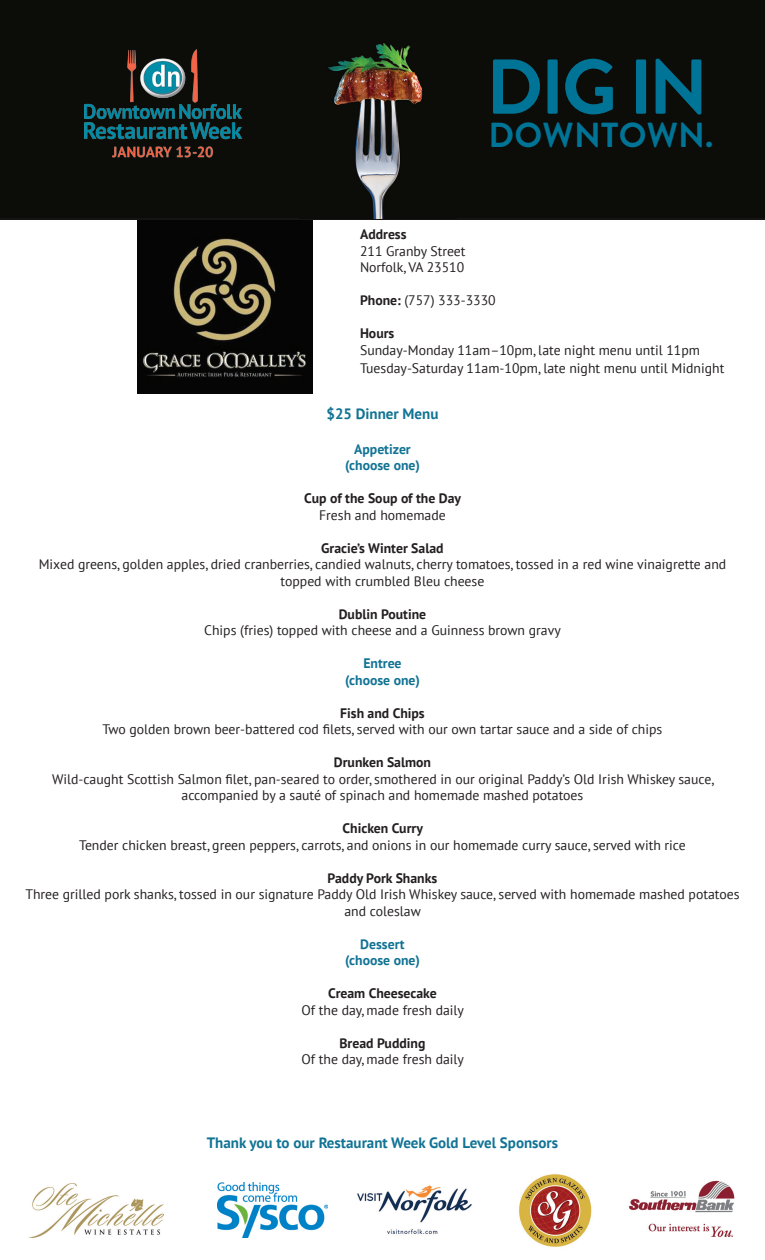
<style>
.page{position:relative;width:765px;height:1260px;background:#fff}
.page>*{position:absolute;margin:0;border:0;box-sizing:border-box;transform-origin:0 0}
.t1{font:700 77.5px "Brandon Grotesque";color:#007496}
.t2{font:700 34.75px "Brandon Grotesque";letter-spacing:.005em;color:#007496}
.t3{font:700 15px "PT Sans";color:#117394}
.t4{font:13.75px/16.5px "PT Sans";color:#231f20;text-align:center}
.t5{font:700 13.75px "PT Sans";color:#231f20}
.t6{font:700 13.75px/16.5px "PT Sans";color:#117394;text-align:center}
.s1{font-weight:700}
</style>
<div class="page">
<div style="left:0;top:0;width:765px;height:220px;background:#0c0c08"></div>
<img style="left:82px;top:42px;width:161px;height:121px">
<img style="left:299px;top:0;width:158px;height:219px">
<img style="left:138px;top:220px;width:175px;height:173px">
<img style="left:519px;top:1174px;width:73px;height:73px">
<img style="left:217px;top:1182px;width:110px;height:56px">
<img style="left:357px;top:1185px;width:115px;height:49px">
<img style="left:32px;top:1184px;width:132px;height:53px">
<img style="left:629px;top:1180px;width:106px;height:58px">
<h1 class="t1" style="left:486px;top:33px;width:224px">DIG IN</h1>
<h2 class="t2" style="left:489px;top:110px;width:226px">DOWNTOWN.</h2>
<p class="t5" style="left:360px;top:225px;width:48px">Address</p>
<p class="t4" style="left:360px;top:242px;width:107px;text-align:left">211 Granby Street<br>Norfolk, VA 23510</p>
<p class="t4" style="left:360px;top:292px;width:137px"><span class="s1">Phone:</span> (757) 333-3330</p>
<p class="t5" style="left:360px;top:324px;width:36px">Hours</p>
<p class="t4" style="left:360px;top:340px;width:366px;line-height:18px;text-align:left">Sunday-Monday 11am–10pm, late night menu until 11pm<br>Tuesday-Saturday 11am-10pm, late night menu until Midnight</p>
<p class="t3" style="left:327px;top:404px;width:113px">$25 Dinner Menu</p>
<p class="t6" style="left:345px;top:440px;width:76px">Appetizer (choose one)</p>
<p class="t5" style="left:304px;top:489px;width:158px">Cup of the Soup of the Day</p>
<p class="t4" style="left:319px;top:506px;width:128px">Fresh and homemade</p>
<p class="t5" style="left:321px;top:539px;width:124px">Gracie’s Winter Salad</p>
<p class="t4" style="left:39px;top:556px;width:689px">Mixed greens, golden apples, dried cranberries, candied walnuts, cherry tomatoes, tossed in a red wine vinaigrette and topped with crumbled Bleu cheese</p>
<p class="t5" style="left:339px;top:605px;width:89px">Dublin Poutine</p>
<p class="t4" style="left:204px;top:622px;width:358px">Chips (fries) topped with cheese and a Guinness brown gravy</p>
<p class="t6" style="left:345px;top:655px;width:76px">Entree (choose one)</p>
<p class="t5" style="left:340px;top:704px;width:86px">Fish and Chips</p>
<p class="t4" style="left:103px;top:721px;width:561px">Two golden brown beer-battered cod filets, served with our own tartar sauce and a side of chips</p>
<p class="t5" style="left:334px;top:753px;width:99px">Drunken Salmon</p>
<p class="t4" style="left:52px;top:770px;width:664px">Wild-caught Scottish Salmon filet, pan-seared to order, smothered in our original Paddy’s Old Irish Whiskey sauce, accompanied by a sauté of spinach and homemade mashed potatoes</p>
<p class="t5" style="left:343px;top:819px;width:82px">Chicken Curry</p>
<p class="t4" style="left:79px;top:836px;width:608px">Tender chicken breast, green peppers, carrots, and onions in our homemade curry sauce, served with rice</p>
<p class="t5" style="left:328px;top:869px;width:111px">Paddy Pork Shanks</p>
<p class="t4" style="left:25px;top:886px;width:716px">Three grilled pork shanks, tossed in our signature Paddy Old Irish Whiskey sauce, served with homemade mashed potatoes and coleslaw</p>
<p class="t6" style="left:345px;top:935px;width:76px">Dessert (choose one)</p>
<p class="t5" style="left:328px;top:984px;width:110px">Cream Cheesecake</p>
<p class="t4" style="left:301px;top:1001px;width:164px">Of the day, made fresh daily</p>
<p class="t5" style="left:340px;top:1034px;width:87px">Bread Pudding</p>
<p class="t4" style="left:301px;top:1051px;width:164px">Of the day, made fresh daily</p>
<p class="t3" style="left:207px;top:1133px;width:353px">Thank you to our Restaurant Week Gold Level Sponsors</p>
</div>
